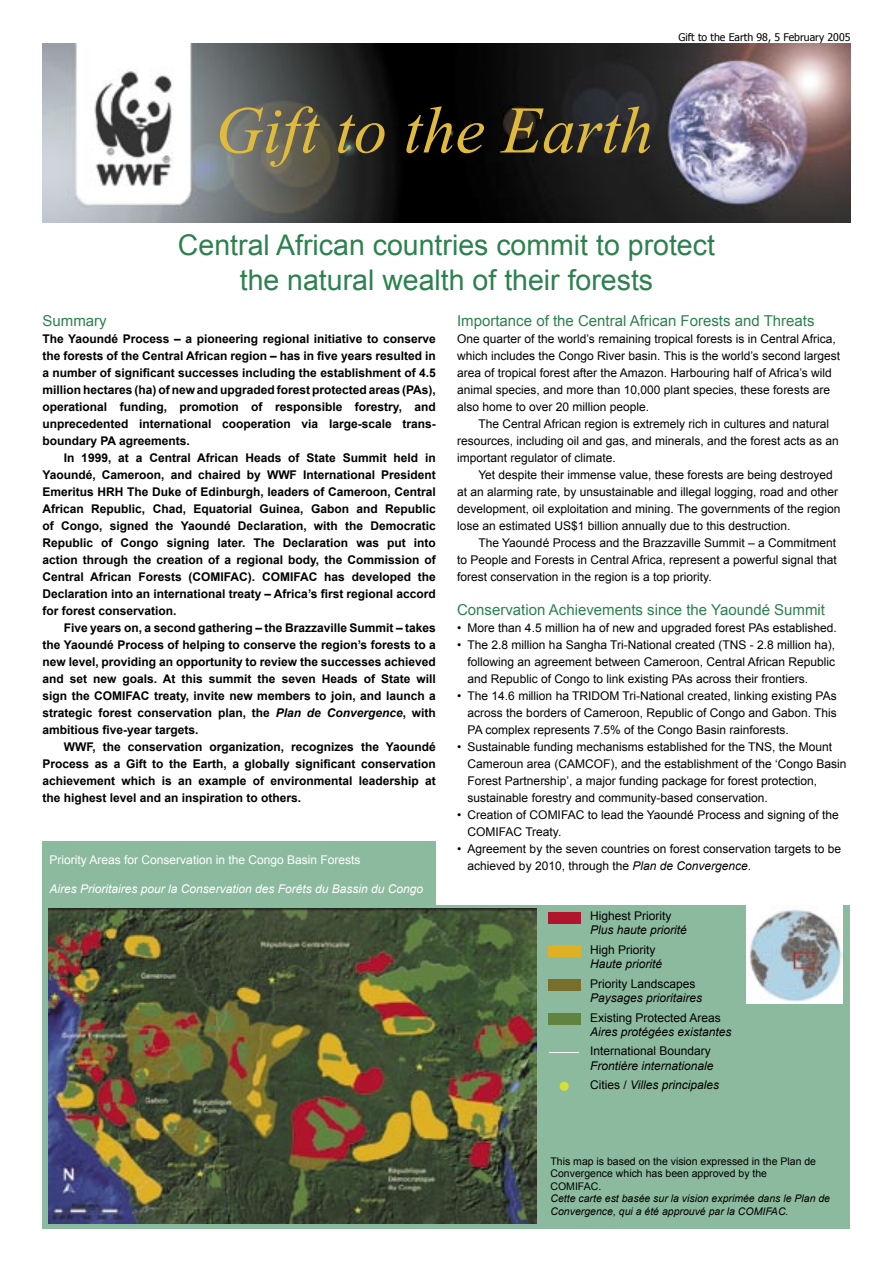
<style>
.page{position:relative;width:893px;height:1263px;background:#fff}
.page>*{position:absolute;margin:0;border:0;box-sizing:border-box;transform-origin:0 0}
.t1{font:italic 66.45px "Times New Roman";color:#dfba3c}
.t2{font:28.5px/34.2px "Arial";color:#2d814f;text-align:center}
.t3{font:15px "Arial";color:#2d814f}
.t4{font:12px/17px "Arial";color:#000}
.t5{font:700 12px/17px "Arial";color:#000;text-align:justify}
.t6{font:italic 12px/19.5px "Arial";color:#000}
.t7{font:italic 12px "Arial";color:#fff}
.t8{font:12px "Arial";color:#fff}
.t9{font:10.5px/12.6px "Arial";color:#000}
.t10{font:italic 10.5px/12.6px "Arial";color:#000}
.t11{font:10.5px "Tahoma";color:#000}
.s1{font-style:italic}
.s2{font-style:normal}
</style>
<div class="page">
<img style="left:43px;top:43px;width:807px;height:180px">
<div style="left:43px;top:841px;width:393px;height:64px;background:#8cba9e"></div>
<div style="left:43px;top:905px;width:807px;height:323px;background:#8cba9e"></div>
<img style="left:48px;top:909px;width:489px;height:315px">
<img style="left:747px;top:905px;width:95px;height:98px">
<div style="left:548px;top:912px;width:32px;height:11px;background:#b1152e"></div>
<div style="left:548px;top:946px;width:32px;height:11px;background:#deb024"></div>
<div style="left:548px;top:980px;width:32px;height:11px;background:#796f2d"></div>
<div style="left:548px;top:1014px;width:32px;height:11px;background:#618340"></div>
<hr style="left:549px;top:1052px;width:30px;height:1px;background:#fff">
<div style="left:560px;top:1082px;width:9px;height:9px;background:#d6df37;border-radius:50%"></div>
<h1 class="t1" style="left:215px;top:84px;width:439px">Gift to the Earth</h1>
<p class="t11" style="left:678px;top:30px;width:173px">Gift to the Earth 98, 5 February 2005</p>
<h2 class="t2" style="left:178px;top:229px;width:538px">Central African countries commit to protect the natural wealth of their forests</h2>
<p class="t3" style="left:43px;top:311px;width:66px">Summary</p>
<p class="t5" style="left:43px;top:331px;width:395px">The Yaoundé Process – a pioneering regional initiative to conserve the forests of the Central African region – has in five years resulted in a number of significant successes including the establishment of 4.5 million hectares (ha) of new and upgraded forest protected areas (PAs), operational funding, promotion of responsible forestry, and unprecedented international cooperation via large-scale trans&shy;boundary PA agreements.</p>
<p class="t5" style="left:43px;top:450px;width:395px;text-indent:21px">In 1999, at a Central African Heads of State Summit held in Yaoundé, Cameroon, and chaired by WWF International President Emeritus HRH The Duke of Edinburgh, leaders of Cameroon, Central African Republic, Chad, Equatorial Guinea, Gabon and Republic of Congo, signed the Yaoundé Declaration, with the Democratic Republic of Congo signing later. The Declaration was put into action through the creation of a regional body, the Commission of Central African Forests (COMIFAC). COMIFAC has developed the Declaration into an international treaty – Africa’s first regional accord for forest conservation.</p>
<p class="t5" style="left:43px;top:620px;width:395px;text-indent:21px">Five years on, a second gathering – the Brazzaville Summit – takes the Yaoundé Process of helping to conserve the region’s forests to a new level, providing an opportunity to review the successes achieved and set new goals. At this summit the seven Heads of State will sign the COMIFAC treaty, invite new members to join, and launch a strategic forest conservation plan, the <span class="s1">Plan de Convergence</span>, with ambitious five-year targets.</p>
<p class="t5" style="left:43px;top:739px;width:395px;text-indent:21px">WWF, the conservation organization, recognizes the Yaoundé Process as a Gift to the Earth, a globally significant conservation achievement which is an example of environmental leadership at the highest level and an inspiration to others.</p>
<p class="t8" style="left:50px;top:852px;width:312px">Priority Areas for Conservation in the Congo Basin Forests</p>
<p class="t7" style="left:50px;top:881px;width:375px">Aires Prioritaires pour la Conservation des Forêts du Bassin du Congo</p>
<p class="t3" style="left:457px;top:311px;width:359px">Importance of the Central African Forests and Threats</p>
<p class="t4" style="left:457px;top:331px;width:385px">One quarter of the world’s remaining tropical forests is in Central Africa, which includes the Congo River basin. This is the world’s second largest area of tropical forest after the Amazon. Harbouring half of Africa’s wild animal species, and more than 10,000 plant species, these forests are also home to over 20 million people.</p>
<p class="t4" style="left:457px;top:416px;width:383px;text-indent:21px">The Central African region is extremely rich in cultures and natural resources, including oil and gas, and minerals, and the forest acts as an important regulator of climate.</p>
<p class="t4" style="left:457px;top:467px;width:385px;text-indent:21px">Yet despite their immense value, these forests are being destroyed at an alarming rate, by unsustainable and illegal logging, road and other development, oil exploitation and mining. The governments of the region lose an estimated US$1 billion annually due to this destruction.</p>
<p class="t4" style="left:457px;top:535px;width:381px;text-align:justify;text-indent:21px">The Yaoundé Process and the Brazzaville Summit – a Commitment to People and Forests in Central Africa, represent a powerful signal that forest conservation in the region is a top priority.</p>
<p class="t3" style="left:457px;top:600px;width:369px">Conservation Achievements since the Yaoundé Summit</p>
<p class="t4" style="left:457px;top:620px;width:381px">• More than 4.5 million ha of new and upgraded forest PAs established.</p>
<p class="t4" style="left:468px;top:637px;width:369px;text-align:justify;text-indent:-10px">• The 2.8 million ha Sangha Tri-National created (TNS - 2.8 million ha), following an agreement between Cameroon, Central African Republic and Republic of Congo to link existing PAs across their frontiers.</p>
<p class="t4" style="left:468px;top:688px;width:371px;text-align:justify;text-indent:-10px">• The 14.6 million ha TRIDOM Tri-National created, linking existing PAs across the borders of Cameroon, Republic of Congo and Gabon. This PA complex represents 7.5% of the Congo Basin rainforests.</p>
<p class="t4" style="left:468px;top:739px;width:380px;text-indent:-10px">• Sustainable funding mechanisms established for the TNS, the Mount Cameroun area (CAMCOF), and the establishment of the ‘Congo Basin Forest Partnership’, a major funding package for forest protection, sustainable forestry and community-based conservation.</p>
<p class="t4" style="left:468px;top:807px;width:373px;text-indent:-10px">• Creation of COMIFAC to lead the Yaoundé Process and signing of the<br>COMIFAC Treaty.</p>
<p class="t4" style="left:468px;top:841px;width:375px;text-indent:-10px">• Agreement by the seven countries on forest conservation targets to be achieved by 2010, through the <span class="s1">Plan de Convergence</span>.</p>
<p class="t4" style="left:590px;top:907px;width:83px">Highest Priority</p>
<p class="t6" style="left:590px;top:920px;width:98px">Plus haute priorité</p>
<p class="t4" style="left:590px;top:941px;width:67px">High Priority</p>
<p class="t6" style="left:590px;top:954px;width:74px">Haute priorité</p>
<p class="t4" style="left:590px;top:975px;width:107px">Priority Landscapes</p>
<p class="t6" style="left:590px;top:988px;width:114px">Paysages prioritaires</p>
<p class="t4" style="left:590px;top:1009px;width:132px">Existing Protected Areas</p>
<p class="t6" style="left:590px;top:1022px;width:143px">Aires protégées existantes</p>
<p class="t4" style="left:590px;top:1043px;width:122px">International Boundary</p>
<p class="t6" style="left:590px;top:1056px;width:131px">Frontière internationale<br><span class="s2">Cities /</span> Villes principales</p>
<p class="t9" style="left:550px;top:1155px;width:267px">This map is based on the vision expressed in the Plan de<br>Convergence which has been approved by the<br>COMIFAC.</p>
<p class="t10" style="left:550px;top:1192px;width:281px">Cette carte est basée sur la vision exprimée dans le Plan de<br>Convergence, qui a été approuvé par la COMIFAC.</p>
</div>
